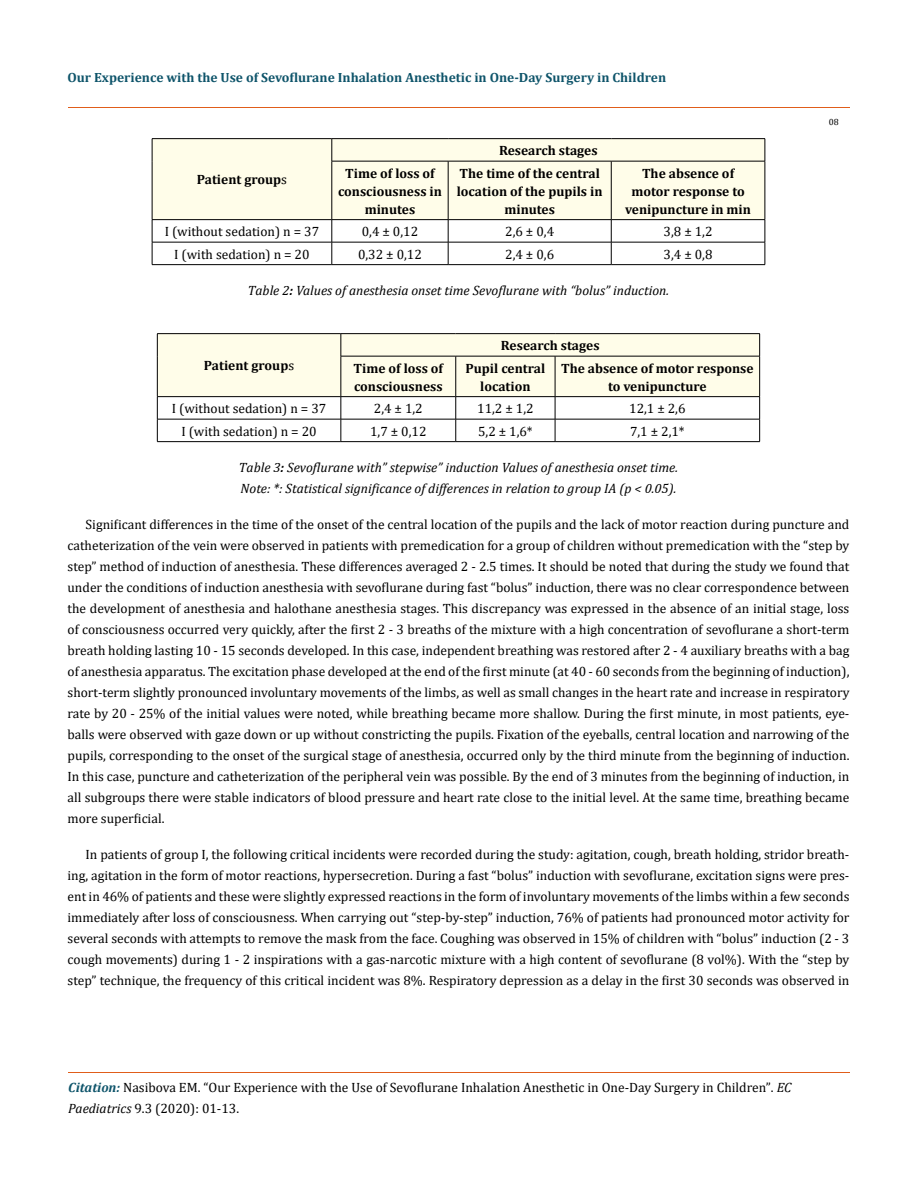
<style>
.page{position:relative;width:917px;height:1188px;background:#fff}
.page>*{position:absolute;margin:0;border:0;box-sizing:border-box;transform-origin:0 0}
.t1{font:13.5px/21px "Cambria";color:#000;text-align:justify}
.t2{font:700 13.5px/18px "Cambria";color:#000;text-align:center}
.t3{font:italic 13.5px/21px "Cambria";color:#000}
.t4{font:700 13.35px "Cambria";color:#0e546a}
.t5{font:9px "Cambria";color:#000}
.s1{font-weight:400}
.s2{font-weight:700}
.s3{font-weight:700;font-style:italic;color:#0e546a}
.s4{font-size:13.35px}
.s5{font-style:italic}
</style>
<div class="page">
<hr style="left:68px;top:108px;width:781px;height:1px;background:#e05d1a">
<hr style="left:68px;top:1072px;width:781px;height:1px;background:#e05d1a">
<div style="left:153px;top:139px;width:611px;height:80px;background:#fffde9"></div>
<hr style="left:152px;top:138px;width:180px;height:1px;background:#000">
<svg style="left:152px;top:139px;width:1px;height:22px"></svg>
<hr style="left:332px;top:138px;width:116px;height:1px;background:#000">
<svg style="left:331px;top:139px;width:1px;height:22px"></svg>
<hr style="left:448px;top:138px;width:163px;height:1px;background:#000">
<hr style="left:611px;top:138px;width:154px;height:1px;background:#000">
<svg style="left:764px;top:139px;width:1px;height:22px"></svg>
<hr style="left:152px;top:161px;width:1px;height:58px;background:#000">
<hr style="left:331px;top:161px;width:117px;height:1px;background:#000">
<hr style="left:331px;top:161px;width:1px;height:58px;background:#000">
<hr style="left:448px;top:161px;width:163px;height:1px;background:#000">
<hr style="left:448px;top:161px;width:1px;height:58px;background:#000">
<hr style="left:611px;top:161px;width:154px;height:1px;background:#000">
<hr style="left:611px;top:161px;width:1px;height:58px;background:#000">
<hr style="left:764px;top:161px;width:1px;height:58px;background:#000">
<hr style="left:152px;top:219px;width:180px;height:1px;background:#000">
<hr style="left:332px;top:219px;width:116px;height:1px;background:#000">
<hr style="left:448px;top:219px;width:163px;height:1px;background:#000">
<hr style="left:611px;top:219px;width:154px;height:1px;background:#000">
<hr style="left:152px;top:242px;width:180px;height:1px;background:#000">
<svg style="left:152px;top:220px;width:1px;height:44px"></svg>
<hr style="left:332px;top:242px;width:116px;height:1px;background:#000">
<svg style="left:331px;top:220px;width:1px;height:44px"></svg>
<hr style="left:448px;top:242px;width:163px;height:1px;background:#000">
<svg style="left:448px;top:220px;width:1px;height:44px"></svg>
<hr style="left:611px;top:242px;width:154px;height:1px;background:#000">
<svg style="left:611px;top:220px;width:1px;height:44px"></svg>
<svg style="left:764px;top:220px;width:1px;height:44px"></svg>
<hr style="left:152px;top:264px;width:180px;height:1px;background:#000">
<hr style="left:332px;top:264px;width:116px;height:1px;background:#000">
<hr style="left:448px;top:264px;width:163px;height:1px;background:#000">
<hr style="left:611px;top:264px;width:154px;height:1px;background:#000">
<hr style="left:157px;top:333px;width:184px;height:1px;background:#000">
<hr style="left:341px;top:333px;width:115px;height:1px;background:#000">
<hr style="left:456px;top:333px;width:99px;height:1px;background:#000">
<hr style="left:555px;top:333px;width:204px;height:1px;background:#000">
<svg style="left:157px;top:334px;width:603px;height:107px"></svg>
<hr style="left:157px;top:441px;width:184px;height:1px;background:#000">
<hr style="left:341px;top:441px;width:115px;height:1px;background:#000">
<hr style="left:456px;top:441px;width:99px;height:1px;background:#000">
<hr style="left:555px;top:441px;width:204px;height:1px;background:#000">
<p class="t4" style="left:68px;top:68px;width:600px">Our Experience with the Use of Sevoflurane Inhalation Anesthetic in One-Day Surgery in Children</p>
<p class="t2" style="left:197px;top:170px;width:92px">Patient group<span class="s1">s</span></p>
<p class="t2" style="left:499px;top:141px;width:100px">Research stages</p>
<p class="t2" style="left:338px;top:164px;width:105px">Time of loss of consciousness in minutes</p>
<p class="t2" style="left:457px;top:164px;width:147px">The time of the central location of the pupils in minutes</p>
<p class="t2" style="left:625px;top:164px;width:127px">The absence of motor response to venipuncture in min</p>
<p class="t1" style="left:165px;top:221px;width:156px">I (without sedation) n = 37</p>
<p class="t1" style="left:362px;top:221px;width:58px">0,4 ± 0,12</p>
<p class="t1" style="left:505px;top:221px;width:50px">2,6 ± 0,4</p>
<p class="t1" style="left:663px;top:221px;width:50px">3,8 ± 1,2</p>
<p class="t1" style="left:174px;top:243px;width:137px">I (with sedation) n = 20</p>
<p class="t1" style="left:358px;top:243px;width:65px">0,32 ± 0,12</p>
<p class="t1" style="left:505px;top:243px;width:50px">2,4 ± 0,6</p>
<p class="t1" style="left:663px;top:243px;width:50px">3,4 ± 0,8</p>
<p class="t3" style="left:248px;top:279px;width:423px">Таble 2<span class="s2">:</span> Values of anesthesia onset time Sevoflurane with “bolus” induction.</p>
<p class="t2" style="left:204px;top:356px;width:92px">Patient group<span class="s1">s</span></p>
<p class="t2" style="left:501px;top:336px;width:100px">Research stages</p>
<p class="t2" style="left:353px;top:359px;width:91px;text-align:left">Time of loss of consciousness</p>
<p class="t2" style="left:465px;top:359px;width:81px">Pupil central location</p>
<p class="t2" style="left:561px;top:359px;width:194px">The absence of motor response to venipuncture</p>
<p class="t1" style="left:172px;top:398px;width:156px">I (without sedation) n = 37</p>
<p class="t1" style="left:374px;top:398px;width:50px">2,4 ± 1,2</p>
<p class="t1" style="left:477px;top:398px;width:58px">11,2 ± 1,2</p>
<p class="t1" style="left:629px;top:398px;width:58px">12,1 ± 2,6</p>
<p class="t1" style="left:181px;top:420px;width:137px">I (with sedation) n = 20</p>
<p class="t1" style="left:370px;top:420px;width:58px">1,7 ± 0,12</p>
<p class="t1" style="left:478px;top:420px;width:56px">5,2 ± 1,6*</p>
<p class="t1" style="left:630px;top:420px;width:56px">7,1 ± 2,1*</p>
<p class="t3" style="left:239px;top:456px;width:441px">Таble 3<span class="s2">:</span> Sevoflurane with” stepwise” induction Values of anesthesia onset time.<br>Note: *: Statistical significance of differences in relation to group IA (p &lt; 0.05).</p>
<p class="t5" style="left:828px;top:116px;width:11px">08</p>
<p class="t1" style="left:68px;top:514px;width:783px;text-indent:18px">Significant differences in the time of the onset of the central location of the pupils and the lack of motor reaction during puncture and catheterization of the vein were observed in patients with premedication for a group of children without premedication with the “step by step” method of induction of anesthesia. These differences averaged 2 - 2.5 times. It should be noted that during the study we found that under the conditions of induction anesthesia with sevoflurane during fast “bolus” induction, there was no clear correspondence between the development of anesthesia and halothane anesthesia stages. This discrepancy was expressed in the absence of an initial stage, loss of consciousness occurred very quickly, after the first 2 - 3 breaths of the mixture with a high concentration of sevoflurane a short-term breath holding lasting 10 - 15 seconds developed. In this case, independent breathing was restored after 2 - 4 auxiliary breaths with a bag of anesthesia apparatus. The excitation phase developed at the end of the first minute (at 40 - 60 seconds from the beginning of induction), short-term slightly pronounced involuntary movements of the limbs, as well as small changes in the heart rate and increase in respiratory rate by 20 - 25% of the initial values were noted, while breathing became more shallow. During the first minute, in most patients, eye&shy;balls were observed with gaze down or up without constricting the pupils. Fixation of the eyeballs, central location and narrowing of the pupils, corresponding to the onset of the surgical stage of anesthesia, occurred only by the third minute from the beginning of induction.<br>In this case, puncture and catheterization of the peripheral vein was possible. By the end of 3 minutes from the beginning of induction, in all subgroups there were stable indicators of blood pressure and heart rate close to the initial level. At the same time, breathing became more superficial.</p>
<p class="t1" style="left:68px;top:844px;width:783px;text-indent:18px">In patients of group I, the following critical incidents were recorded during the study: agitation, cough, breath holding, stridor breath&shy;ing, agitation in the form of motor reactions, hypersecretion. During a fast “bolus” induction with sevoflurane, excitation signs were pres&shy;ent in 46% of patients and these were slightly expressed reactions in the form of involuntary movements of the limbs within a few seconds immediately after loss of consciousness. When carrying out “step-by-step” induction, 76% of patients had pronounced motor activity for several seconds with attempts to remove the mask from the face. Coughing was observed in 15% of children with “bolus” induction (2 - 3 cough movements) during 1 - 2 inspirations with a gas-narcotic mixture with a high content of sevoflurane (8 vol%). With the “step by step” technique, the frequency of this critical incident was 8%. Respiratory depression as a delay in the first 30 seconds was observed in</p>
<p class="t1" style="left:68px;top:1077px;width:724px"><span class="s3">Citation:</span> Nasibova EM. “Our Experience with the Use of Sevoflurane Inhalation Anesthetic in One-Day Surgery in Children”<span class="s4">.</span> <span class="s5">EC<br>Paediatrics</span> 9.3 (2020): 01-13.</p>
</div>
